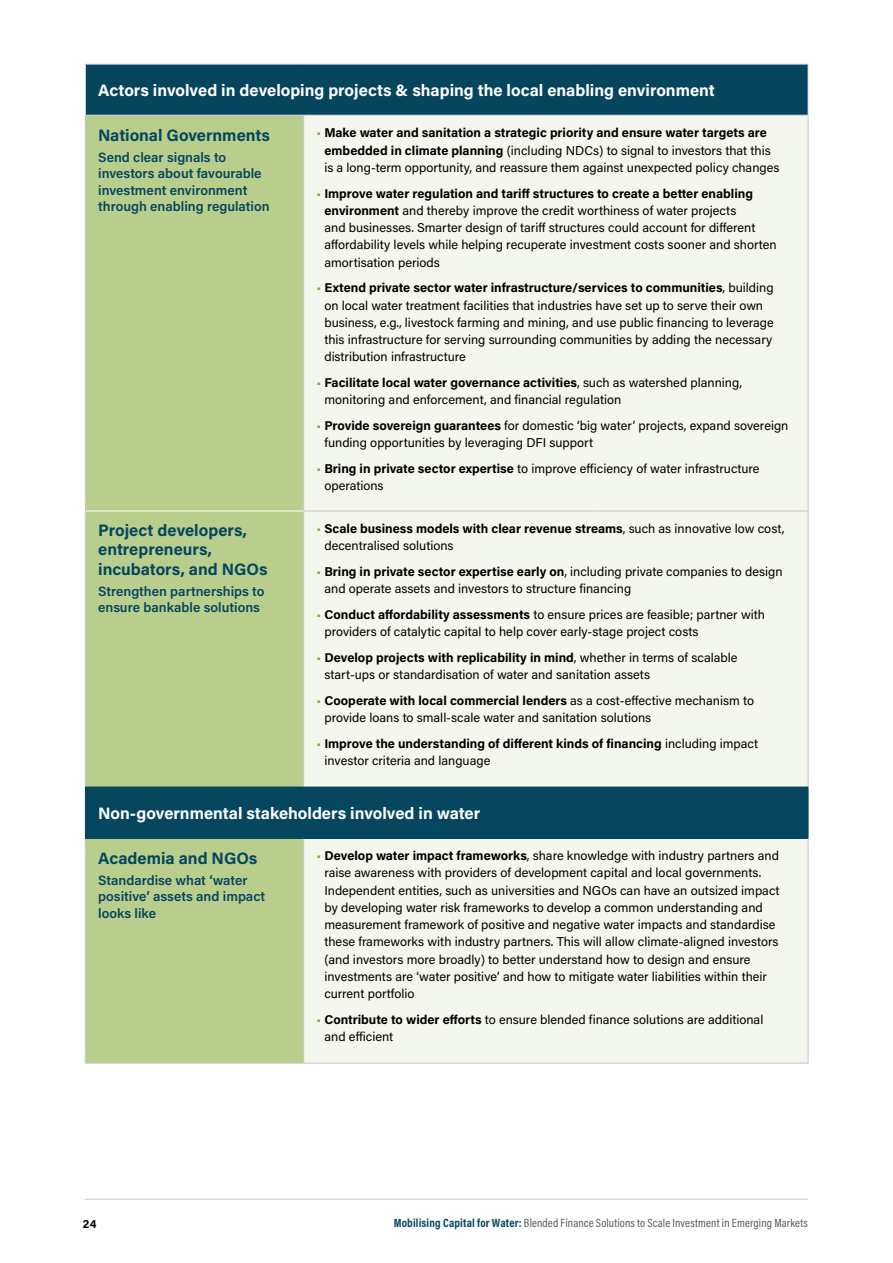
<style>
.page{position:relative;width:893px;height:1263px;background:#fff}
.page>*{position:absolute;margin:0;border:0;box-sizing:border-box;transform-origin:0 0}
.t1{font:700 16.5px "Acumin Pro";color:#fff}
.t2{font:700 16.5px/19.5px "Acumin Pro";color:#06465e}
.t3{font:600 13.5px/16.5px "Acumin Pro";color:#06465e}
.t4{font:12.75px/17.2px "Acumin Pro";color:#000}
.t5{font:700 12.75px/17.2px "Acumin Pro";color:#000}
.t6{font:12px "Acumin Pro Cond";letter-spacing:.01em;color:#575756}
.t7{font:700 12px "Acumin Pro";color:#000}
.s1{color:#82af3c}
.s2{font-weight:700}
.s3{font-weight:400;color:#82af3c}
.s4{font-weight:400}
.s5{font-weight:700;color:#06465e}
</style>
<div class="page">
<hr style="left:85px;top:1199px;width:723px;height:1px;background:#9d9d9c">
<div style="left:85px;top:64px;width:723px;height:51px;background:#05455e"></div>
<div style="left:86px;top:116px;width:217px;height:947px;background:#b9ce8c"></div>
<svg style="left:304px;top:116px;width:504px;height:947px;background:#f2f5ed"></svg>
<div style="left:85px;top:787px;width:723px;height:51px;background:#06465e"></div>
<hr style="left:85px;top:116px;width:1px;height:395px;background:#c6c6c6">
<hr style="left:303px;top:116px;width:1px;height:395px;background:#c6c6c6">
<hr style="left:808px;top:116px;width:1px;height:395px;background:#c6c6c6">
<hr style="left:85px;top:511px;width:1px;height:276px;background:#c6c6c6">
<hr style="left:303px;top:511px;width:296px;height:1px;background:#c6c6c6">
<hr style="left:303px;top:511px;width:1px;height:276px;background:#c6c6c6">
<hr style="left:599px;top:511px;width:209px;height:1px;background:#c6c6c6">
<hr style="left:808px;top:511px;width:1px;height:276px;background:#c6c6c6">
<hr style="left:85px;top:838px;width:1px;height:225px;background:#c6c6c6">
<hr style="left:303px;top:838px;width:1px;height:225px;background:#c6c6c6">
<hr style="left:808px;top:838px;width:1px;height:225px;background:#c6c6c6">
<hr style="left:85px;top:1063px;width:219px;height:1px;background:#c6c6c6">
<hr style="left:304px;top:1063px;width:295px;height:1px;background:#c6c6c6">
<hr style="left:599px;top:1063px;width:209px;height:1px;background:#c6c6c6">
<hr style="left:85px;top:64px;width:219px;height:1px;background:#d8dbe2">
<hr style="left:85px;top:65px;width:1px;height:50px;background:#d8dbe2">
<hr style="left:304px;top:64px;width:295px;height:1px;background:#d8dbe2">
<hr style="left:599px;top:64px;width:209px;height:1px;background:#d8dbe2">
<hr style="left:808px;top:65px;width:1px;height:50px;background:#d8dbe2">
<hr style="left:85px;top:115px;width:219px;height:1px;background:#d8dbe2">
<hr style="left:304px;top:115px;width:295px;height:1px;background:#d8dbe2">
<hr style="left:599px;top:115px;width:209px;height:1px;background:#d8dbe2">
<hr style="left:808px;top:787px;width:1px;height:51px;background:#06465e">
<hr style="left:85px;top:838px;width:219px;height:1px;background:#06465e">
<hr style="left:304px;top:838px;width:295px;height:1px;background:#06465e">
<hr style="left:599px;top:838px;width:209px;height:1px;background:#06465e">
<hr style="left:86px;top:511px;width:217px;height:1px;background:#fff">
<p class="t1" style="left:98px;top:78px;width:618px">Actors involved in developing projects &amp; shaping the local enabling environment</p>
<p class="t2" style="left:98px;top:125px;width:173px">National Governments</p>
<p class="t3" style="left:98px;top:148px;width:173px">Send clear signals to investors about favourable investment environment through enabling regulation</p>
<p class="t4" style="left:324px;top:124px;width:457px;text-indent:-8px"><span class="s1">•</span> <span class="s2">Make water and sanitation a strategic priority and ensure water targets are embedded in climate planning</span> (including NDCs) to signal to investors that this is a long-term opportunity, and reassure them against unexpected policy changes</p>
<p class="t4" style="left:324px;top:184px;width:454px;text-indent:-8px"><span class="s1">•</span> <span class="s2">Improve water regulation and tariff structures to create a better enabling environment</span> and thereby improve the credit worthiness of water projects<br>and businesses. Smarter design of tariff structures could account for different affordability levels while helping recuperate investment costs sooner and shorten amortisation periods</p>
<p class="t4" style="left:324px;top:279px;width:451px;text-indent:-8px"><span class="s1">•</span> <span class="s2">Extend private sector water infrastructure/services to communities</span>, building on local water treatment facilities that industries have set up to serve their own business, e.g., livestock farming and mining, and use public financing to leverage this infrastructure for serving surrounding communities by adding the necessary distribution infrastructure</p>
<p class="t4" style="left:324px;top:373px;width:419px;text-indent:-8px"><span class="s1">•</span> <span class="s2">Facilitate local water governance activities</span>, such as watershed planning, monitoring and enforcement, and financial regulation</p>
<p class="t4" style="left:324px;top:416px;width:466px;text-indent:-8px"><span class="s1">•</span> <span class="s2">Provide sovereign guarantees</span> for domestic ‘big water’ projects, expand sovereign funding opportunities by leveraging DFI support</p>
<p class="t4" style="left:324px;top:459px;width:437px;text-indent:-8px"><span class="s1">•</span> <span class="s2">Bring in private sector expertise</span> to improve efficiency of water infrastructure operations</p>
<p class="t4" style="left:324px;top:519px;width:462px;text-indent:-8px"><span class="s1">•</span> <span class="s2">Scale business models with clear revenue streams</span>, such as innovative low cost, decentralised solutions</p>
<p class="t4" style="left:324px;top:562px;width:460px;text-indent:-8px"><span class="s1">•</span> <span class="s2">Bring in private sector expertise early on</span>, including private companies to design and operate assets and investors to structure financing</p>
<p class="t4" style="left:324px;top:605px;width:442px;text-indent:-8px"><span class="s1">•</span> <span class="s2">Conduct affordability assessments</span> to ensure prices are feasible; partner with providers of catalytic capital to help cover early-stage project costs</p>
<p class="t4" style="left:324px;top:648px;width:414px;text-indent:-8px"><span class="s1">•</span> <span class="s2">Develop projects with replicability in mind</span>, whether in terms of scalable start-ups or standardisation of water and sanitation assets</p>
<p class="t4" style="left:324px;top:691px;width:431px;text-indent:-8px"><span class="s1">•</span> <span class="s2">Cooperate with local commercial lenders</span> as a cost-effective mechanism to provide loans to small-scale water and sanitation solutions</p>
<p class="t5" style="left:324px;top:734px;width:435px;text-indent:-8px"><span class="s3">•</span> Improve the understanding of different kinds of financing <span class="s4">including impact investor criteria and language</span></p>
<p class="t1" style="left:98px;top:801px;width:384px">Non-governmental stakeholders involved in water</p>
<p class="t2" style="left:98px;top:848px;width:161px">Academia and NGOs</p>
<p class="t3" style="left:98px;top:871px;width:169px">Standardise what ‘water positive’ assets and impact looks like</p>
<p class="t2" style="left:98px;top:520px;width:171px">Project developers, entrepreneurs, incubators, and NGOs</p>
<p class="t3" style="left:98px;top:582px;width:168px">Strengthen partnerships to ensure bankable solutions</p>
<p class="t4" style="left:324px;top:847px;width:457px;text-indent:-8px"><span class="s1">•</span> <span class="s2">Develop water impact frameworks</span>, share knowledge with industry partners and raise awareness with providers of development capital and local governments.<br>Independent entities, such as universities and NGOs can have an outsized impact by developing water risk frameworks to develop a common understanding and measurement framework of positive and negative water impacts and standardise these frameworks with industry partners. This will allow climate-aligned investors (and investors more broadly) to better understand how to design and ensure investments are ‘water positive’ and how to mitigate water liabilities within their current portfolio</p>
<p class="t4" style="left:324px;top:1010px;width:440px;text-indent:-8px"><span class="s1">•</span> <span class="s2">Contribute to wider efforts</span> to ensure blended finance solutions are additional and efficient</p>
<p class="t7" style="left:83px;top:1215px;width:15px">24</p>
<p class="t6" style="left:394px;top:1215px;width:416px"><span class="s5">Mobilising Capital for Water:</span> Blended Finance Solutions to Scale Investment in Emerging Markets</p>
</div>
